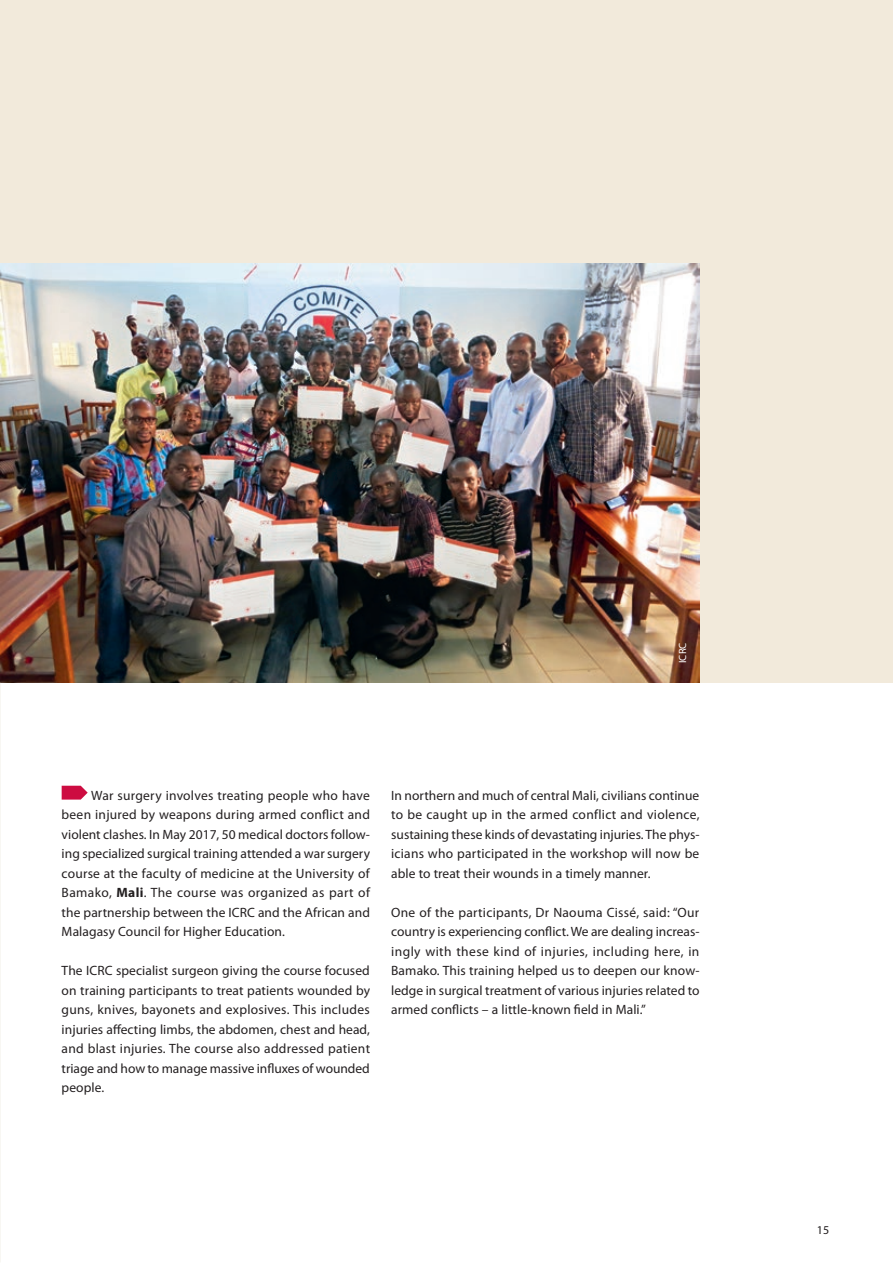
<style>
.page{position:relative;width:893px;height:1263px;background:#fff}
.page>*{position:absolute;margin:0;border:0;box-sizing:border-box;transform-origin:0 0}
.t1{font:13.5px/19.5px "Myriad Pro";letter-spacing:.005em;color:#231f20;text-align:justify}
.t2{font:12px "Myriad Pro";color:#231f20}
.t3{font:10.5px "Myriad Pro";color:#fff}
.s1{font-weight:700}
</style>
<div class="page">
<div style="left:0;top:0;width:893px;height:682px;background:#f2eadb"></div>
<img style="left:0;top:263px;width:699px;height:419px">
<svg style="left:62px;top:786px;width:26px;height:14px"></svg>
<p class="t3" style="left:676px;top:663px;width:22px;rotate:-90deg">ICRC</p>
<p class="t1" style="left:62px;top:785px;width:310px;text-indent:30px">War surgery involves treating people who have been injured by weapons during armed conflict and violent clashes. In May 2017, 50 medical doctors follow&shy;ing specialized surgical training attended a war surgery course at the faculty of medicine at the University of Bamako, <span class="s1">Mali</span>. The course was organized as part of the partnership between the ICRC and the African and Malagasy Council for Higher Education.</p>
<p class="t1" style="left:62px;top:960px;width:310px">The ICRC specialist surgeon giving the course focused on training participants to treat patients wounded by guns, knives, bayonets and explosives. This includes injuries affecting limbs, the abdomen, chest and head, and blast injuries. The course also addressed patient triage and how to manage massive influxes of wounded people.</p>
<p class="t1" style="left:391px;top:785px;width:310px">In northern and much of central Mali, civilians continue to be caught up in the armed conflict and violence, sustaining these kinds of devastating injuries. The phys&shy;icians who participated in the workshop will now be able to treat their wounds in a timely manner.</p>
<p class="t1" style="left:391px;top:902px;width:310px">One of the participants, Dr Naouma Cissé, said: “Our country is experiencing conflict. We are dealing increas&shy;ingly with these kind of injuries, including here, in Bamako. This training helped us to deepen our know&shy;ledge in surgical treatment of various injuries related to armed conflicts – a little-known field in Mali.”</p>
<p class="t2" style="left:817px;top:1222px;width:14px">15</p>
</div>
